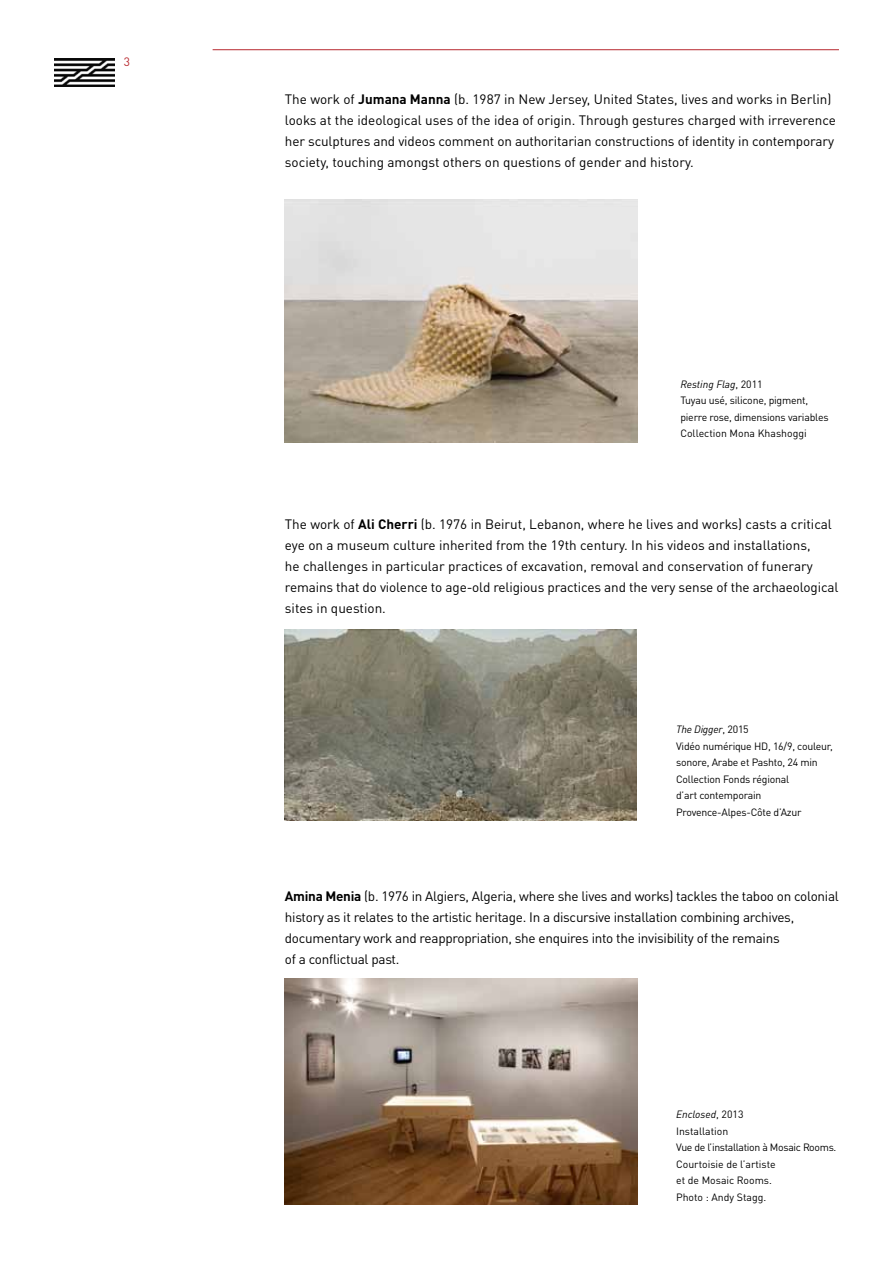
<style>
.page{position:relative;width:893px;height:1263px;background:#fff}
.page>*{position:absolute;margin:0;border:0;box-sizing:border-box;transform-origin:0 0}
.t1{font:13.5px/21px "DINOT";letter-spacing:-.01em;color:#000}
.t2{font:12px "DINOT";color:#b8292f}
.t3{font:10.5px/16.5px "DINOT";letter-spacing:-.02em;color:#000}
.t4{font:10.5px/16.5px "DINOT";color:#000}
.s1{font-weight:700}
.s2{font-style:italic}
</style>
<div class="page">
<img style="left:54px;top:58px;width:60px;height:29px">
<hr style="left:213px;top:49px;width:626px;height:1px;background:#b8292f">
<img style="left:285px;top:200px;width:352px;height:243px">
<img style="left:285px;top:630px;width:352px;height:190px">
<img style="left:285px;top:978px;width:353px;height:226px">
<p class="t2" style="left:124px;top:54px;width:8px">3</p>
<p class="t1" style="left:285px;top:88px;width:553px">The work of <span class="s1">Jumana Manna</span> (b. 1987 in New Jersey, U nited States, lives and works in Berlin) looks at the ideological uses of the idea of origin. Through gestures charged with irreverence her sculptures and videos comment on authoritarian constructions of identity in contemporary society, touching amongst others on questions of gender and history.</p>
<p class="t3" style="left:680px;top:375px;width:150px"><span class="s2">Resting Flag</span>, 2011<br>Tuyau usé, silicone, pigment, pierre rose, dimensions variables<br>Collection Mona Khashoggi</p>
<p class="t1" style="left:285px;top:513px;width:555px">The work of <span class="s1">Ali Cherri</span> (b. 1976 in Beirut, Lebanon, where he lives and works) casts a critical eye on a museum culture inherited from the 19th century. In his videos and installations,<br>he challenges in particular practices of excavation, removal and conservation of funerary remains that do violence to age-old religious practices and the very sense of the archaeological sites in question.</p>
<p class="t3" style="left:676px;top:721px;width:158px"><span class="s2">The Digger</span>, 2015<br>Vidéo numérique HD, 16/9, couleur, sonore, Arabe et Pashto, 24 min<br>Collection Fonds régional<br>d’art contemporain<br>Provence-Alpes-Côte d’Azur</p>
<p class="t1" style="left:285px;top:886px;width:555px"><span class="s1">Amina Menia</span> (b. 1976 in Algiers, Algeria, where she lives and works) tackles the taboo on colonial history as it relates to the artistic heritage. In a discursive installation combining archives, documentary work and reappropriation, she enquires into the invisibility of the remains<br>of a conflictual past.</p>
<p class="t4" style="left:676px;top:1106px;width:162px"><span class="s2">Enclosed</span>, 2013<br>Installation<br>Vue de l’installation à M osaic Rooms.<br>Courtoisie de l’artiste<br>et de M osaic Rooms.<br>Photo : Andy Stagg.</p>
</div>
